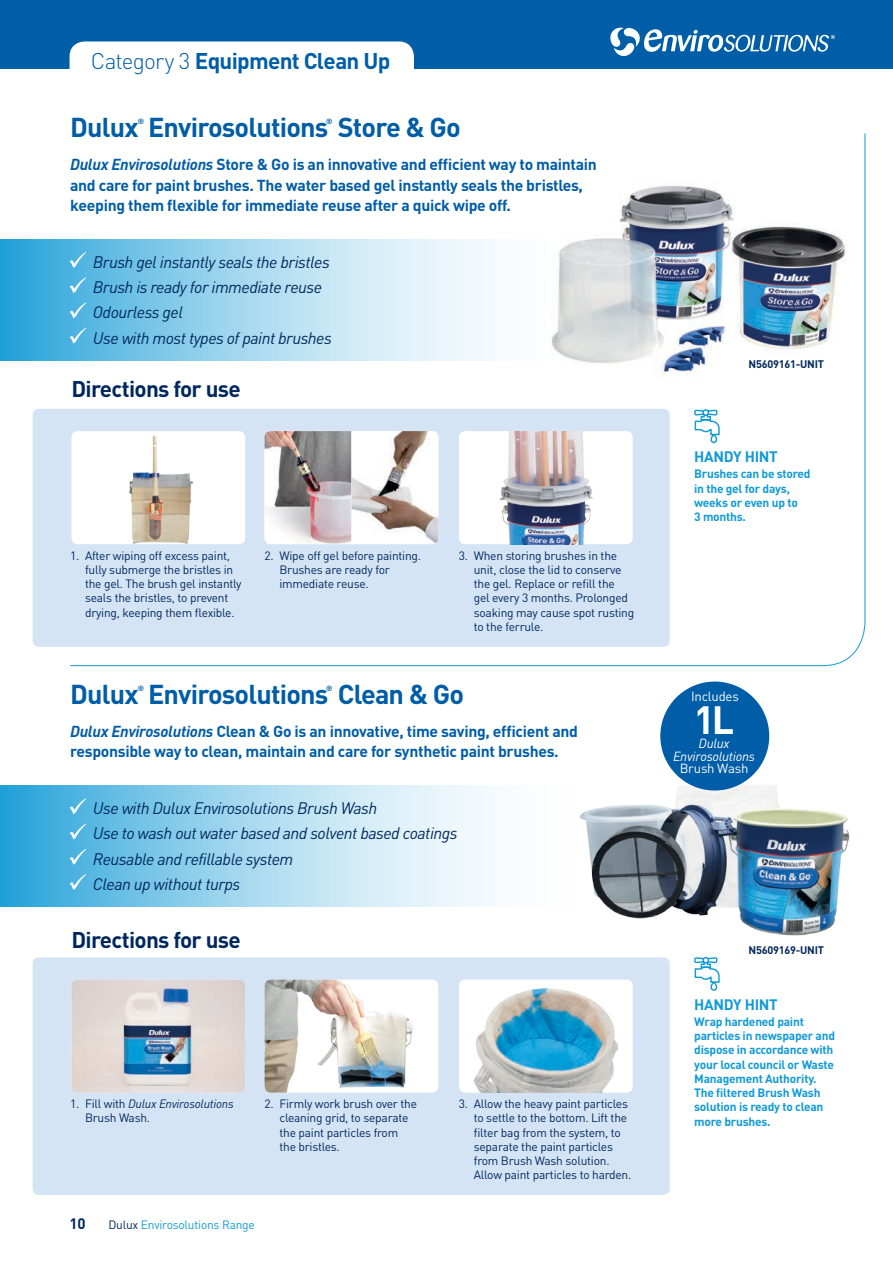
<style>
.page{position:relative;width:893px;height:1263px;background:#fff}
.page>*{position:absolute;margin:0;border:0;box-sizing:border-box;transform-origin:0 0}
.t1{font:700 39px "DIN";color:#fff}
.t2{font:700 27px "DIN";letter-spacing:-.03em;color:#005da7}
.t3{font:700 22.5px "DIN";letter-spacing:-.03em;color:#00285e}
.t4{font:700 22.5px "DIN";letter-spacing:-.035em;color:#005da7}
.t5{font:italic 16.5px/25.2px "DIN";letter-spacing:-.03em;color:#00285e}
.t6{font:700 15.75px/20.2px "DIN";letter-spacing:-.02em;color:#005da7}
.t7{font:700 15px "DIN";letter-spacing:-.02em;color:#129ad6}
.t8{font:700 15px "DIN";color:#00285e}
.t9{font:italic 13.2px/12.8px "DIN";letter-spacing:-.02em;color:#fff;text-align:center}
.t10{font:13.2px "DIN";letter-spacing:-.02em;color:#fff}
.t11{font:12px/14.2px "DIN";letter-spacing:-.02em;color:#00285e}
.t12{font:700 12px/14.2px "DIN";letter-spacing:-.02em;color:#129ad6}
.t13{font:12px "DIN";letter-spacing:-.02em;color:#129ad6}
.t14{font:700 10.8px "DIN";letter-spacing:-.02em;color:#00285e}
.t15{font:700 7.5px "DIN";color:#005da7}
.s1{font-weight:300}
.s2{font-style:italic}
.s3{color:#00285e}
</style>
<div class="page">
<div style="left:33px;top:957px;width:637px;height:238px;background:#d4e4f5;border-radius:6px"></div>
<div style="left:33px;top:409px;width:637px;height:238px;background:#d4e4f5;border-radius:6px"></div>
<svg style="left:69px;top:133px;width:797px;height:533px"></svg>
<img style="left:71px;top:979px;width:174px;height:114px">
<img style="left:541px;top:147px;width:310px;height:237px">
<img style="left:584px;top:732px;width:266px;height:231px">
<div style="left:459px;top:431px;width:174px;height:113px;background:#fff;border-radius:6px"></div>
<img style="left:499px;top:431px;width:94px;height:113px">
<img style="left:265px;top:431px;width:173px;height:113px">
<div style="left:71px;top:431px;width:174px;height:113px;background:#fff;border-radius:6px"></div>
<img style="left:128px;top:435px;width:65px;height:109px">
<div style="left:459px;top:979px;width:174px;height:114px;background:#fff;border-radius:6px"></div>
<img style="left:474px;top:979px;width:144px;height:114px">
<img style="left:265px;top:979px;width:173px;height:114px">
<svg style="left:0;top:786px;width:584px;height:121px"></svg>
<svg style="left:70px;top:798px;width:16px;height:16px"></svg>
<svg style="left:70px;top:824px;width:16px;height:15px"></svg>
<svg style="left:70px;top:849px;width:16px;height:16px"></svg>
<svg style="left:70px;top:874px;width:16px;height:16px"></svg>
<div style="left:660px;top:681px;width:109px;height:109px;background:#005da7;border-radius:50%"></div>
<div style="left:0;top:0;width:893px;height:69px;background:#005da7"></div>
<div style="left:70px;top:41px;width:344px;height:28px;background:#fff"></div>
<svg style="left:610px;top:27px;width:225px;height:30px"></svg>
<svg style="left:0;top:239px;width:584px;height:122px"></svg>
<svg style="left:70px;top:252px;width:16px;height:16px"></svg>
<svg style="left:70px;top:277px;width:16px;height:16px"></svg>
<svg style="left:70px;top:302px;width:16px;height:16px"></svg>
<svg style="left:70px;top:328px;width:16px;height:16px"></svg>
<svg style="left:693px;top:408px;width:27px;height:36px"></svg>
<svg style="left:693px;top:956px;width:27px;height:35px"></svg>
<h3 class="t4" style="left:91px;top:46px;width:301px"><span class="s1">Category 3</span> Equipment Clean Up</h3>
<h2 class="t2" style="left:70px;top:110px;width:392px">Dulux Envirosolutions Store &amp; Go</h2>
<p class="t15" style="left:138px;top:116px;width:8px">®</p>
<p class="t15" style="left:326px;top:116px;width:8px">®</p>
<h3 class="t6" style="left:70px;top:154px;width:528px"><span class="s2">Dulux Envirosolutions</span> Store &amp; Go is an innovative and efficient way to maintain and care for paint brushes. The water based gel instantly seals the bristles, keeping them flexible for immediate reuse after a quick wipe off.</h3>
<h3 class="t5" style="left:93px;top:249px;width:240px">Brush gel instantly seals the bristles<br>Brush is ready for immediate reuse<br>Odourless gel<br>Use with most types of paint brushes</h3>
<h3 class="t3" style="left:71px;top:375px;width:171px">Directions for use</h3>
<p class="t11" style="left:85px;top:548px;width:158px;text-indent:-15px">1. After wiping off excess paint, fully submerge the bristles in the gel. The brush gel instantly seals the bristles, to prevent drying, keeping them flexible.</p>
<p class="t11" style="left:279px;top:548px;width:143px;text-indent:-15px">2. Wipe off gel before painting.<br>Brushes are ready for immediate reuse.</p>
<p class="t11" style="left:474px;top:548px;width:162px;text-indent:-15px">3. When storing brushes in the unit, close the lid to conserve the gel. Replace or refill the<br>gel every 3 months. Prolonged soaking may cause spot rusting to the ferrule.</p>
<h2 class="t2" style="left:70px;top:677px;width:396px">Dulux Envirosolutions Clean &amp; Go</h2>
<p class="t15" style="left:138px;top:683px;width:8px">®</p>
<p class="t15" style="left:326px;top:683px;width:8px">®</p>
<h3 class="t6" style="left:70px;top:720px;width:509px"><span class="s2">Dulux Envirosolutions</span> Clean &amp; Go is an innovative, time saving, efficient and responsible way to clean, maintain and care for synthetic paint brushes.</h3>
<h3 class="t5" style="left:93px;top:795px;width:366px">Use with Dulux Envirosolutions Brush Wash<br>Use to wash out water based and solvent based coatings Reusable and refillable system<br>Clean up without turps</h3>
<h3 class="t3" style="left:71px;top:925px;width:171px">Directions for use</h3>
<p class="t11" style="left:85px;top:1096px;width:150px;text-indent:-15px">1. Fill with <span class="s2">Dulux Envirosolutions<br></span>Brush Wash.</p>
<p class="t11" style="left:279px;top:1096px;width:139px;text-indent:-15px">2. Firmly work brush over the cleaning grid, to separate the paint particles from the bristles.</p>
<p class="t11" style="left:474px;top:1096px;width:159px;text-indent:-15px">3. Allow the heavy paint particles to settle to the bottom. Lift the fi lter bag from the system, to separate the paint particles from Brush Wash solution.<br>Allow paint particles to harden.</p>
<p class="t8" style="left:70px;top:1214px;width:17px">10</p>
<p class="t13" style="left:108px;top:1217px;width:148px"><span class="s3">Dulux</span> Envirosolutions Range</p>
<p class="t14" style="left:748px;top:357px;width:77px">N5609161-UNIT</p>
<p class="t7" style="left:694px;top:447px;width:85px">HANDY HINT</p>
<p class="t12" style="left:694px;top:466px;width:118px">Brushes can be stored in the gel for days, weeks or even up to<br>3 months.</p>
<p class="t10" style="left:691px;top:688px;width:49px">Includes</p>
<h1 class="t1" style="left:694px;top:694px;width:42px">1L</h1>
<p class="t9" style="left:673px;top:736px;width:83px">Dulux<br>Envirosolutions</p>
<p class="t10" style="left:680px;top:760px;width:70px">Brush Wash</p>
<p class="t14" style="left:748px;top:943px;width:77px">N5609169-UNIT</p>
<p class="t7" style="left:694px;top:994px;width:85px">HANDY HINT</p>
<p class="t12" style="left:694px;top:1014px;width:142px">Wrap hardened paint particles in newspaper and dispose in accordance with your local council or Waste<br>Management Authority.<br>The filtered Brush Wash solution is ready to clean more brushes.</p>
</div>
